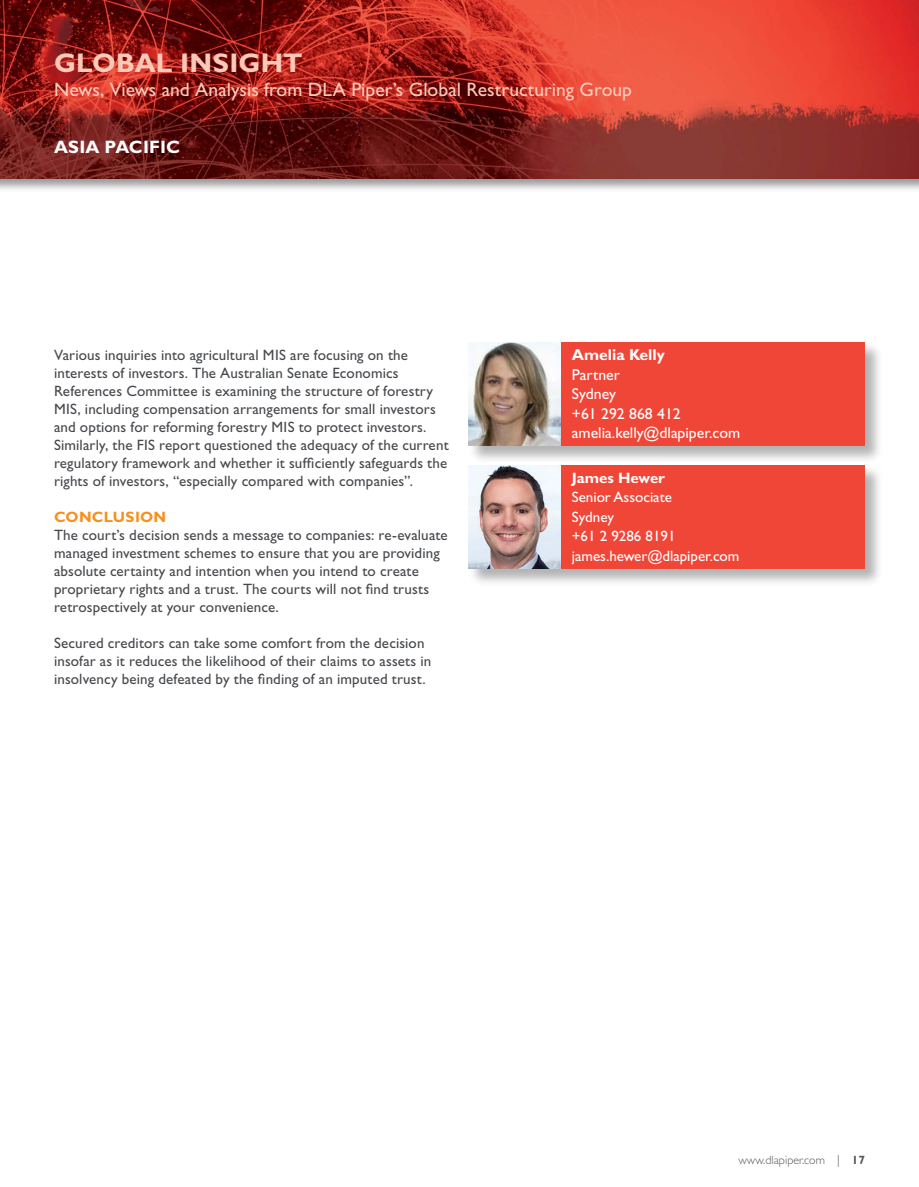
<style>
.page{position:relative;width:919px;height:1187px;background:#fff}
.page>*{position:absolute;margin:0;border:0;box-sizing:border-box;transform-origin:0 0}
.t1{font:700 27px "Gill Sans Std";letter-spacing:.005em;color:#fbc9b8}
.t2{font:19.5px "Gill Sans Std";color:#fbc9b8}
.t3{font:700 18px "Gill Sans Std";letter-spacing:.005em;color:#fff}
.t4{font:15.75px/19.5px "Gill Sans Std";color:#fff}
.t5{font:700 15.75px "Gill Sans Std";color:#fff}
.t6{font:15px/18px "Gill Sans Std";letter-spacing:.01em;color:#46494d}
.t7{font:15px/19.5px "Gill Sans Std";color:#fff}
.t8{font:700 15px "Gill Sans Std";letter-spacing:.015em;color:#f7901e}
.t9{font:700 15px "Gill Sans Std";color:#fff}
.t10{font:300 12px "Gill Sans Std";color:#58595b}
.s1{font-weight:700}
</style>
<div class="page">
<div style="left:0;top:0;width:918px;height:193px;background:#000;opacity:.4"></div>
<img style="left:0;top:0;width:918px;height:178px">
<div style="left:468px;top:342px;width:415px;height:122px;background:#000;opacity:.3"></div>
<div style="left:468px;top:342px;width:396px;height:103px;background:#ef4638"></div>
<img style="left:468px;top:342px;width:92px;height:103px">
<div style="left:468px;top:464px;width:415px;height:123px;background:#000;opacity:.3"></div>
<div style="left:468px;top:465px;width:396px;height:103px;background:#ef4638"></div>
<img style="left:468px;top:465px;width:92px;height:103px">
<h1 class="t1" style="left:54px;top:47px;width:250px">GLOBAL INSIGHT</h1>
<h2 class="t2" style="left:54px;top:78px;width:579px">News, Views and Analysis from DLA Piper’s Global Restructuring Group</h2>
<p class="t3" style="left:54px;top:137px;width:128px">ASIA PACIFIC</p>
<p class="t6" style="left:54px;top:346px;width:396px">Various inquiries into agricultural MIS are focusing on the interests of investors. The Australian Senate Economics References Committee is examining the structure of forestry MIS, including compensation arrangements for small investors and options for reforming forestry MIS to protect investors.<br>Similarly, the FIS report questioned the adequacy of the current regulatory framework and whether it sufficiently safeguards the rights of investors, “especially compared with companies”.</p>
<p class="t8" style="left:54px;top:508px;width:114px">CONCLUSION</p>
<p class="t6" style="left:54px;top:526px;width:395px">The court’s decision sends a message to companies: re-evaluate managed investment schemes to ensure that you are providing absolute certainty and intention when you intend to create proprietary rights and a trust. The courts will not find trusts retrospectively at your convenience.</p>
<p class="t6" style="left:54px;top:634px;width:379px">Secured creditors can take some comfort from the decision insofar as it reduces the likelihood of their claims to assets in insolvency being defeated by the finding of an imputed trust.</p>
<p class="t5" style="left:571px;top:345px;width:94px">Amelia Kelly</p>
<p class="t4" style="left:571px;top:365px;width:170px">Partner<br>Sydney<br>+61 292 868 412 amelia.kelly@dlapiper.com</p>
<p class="t9" style="left:571px;top:469px;width:95px">James Hewer</p>
<p class="t7" style="left:571px;top:487px;width:169px">Senior Associate<br>Sydney<br>+61 2 9286 8191 james.hewer@dlapiper.com</p>
<p class="t10" style="left:738px;top:1153px;width:128px">www.dlapiper.com | <span class="s1">17</span></p>
</div>
